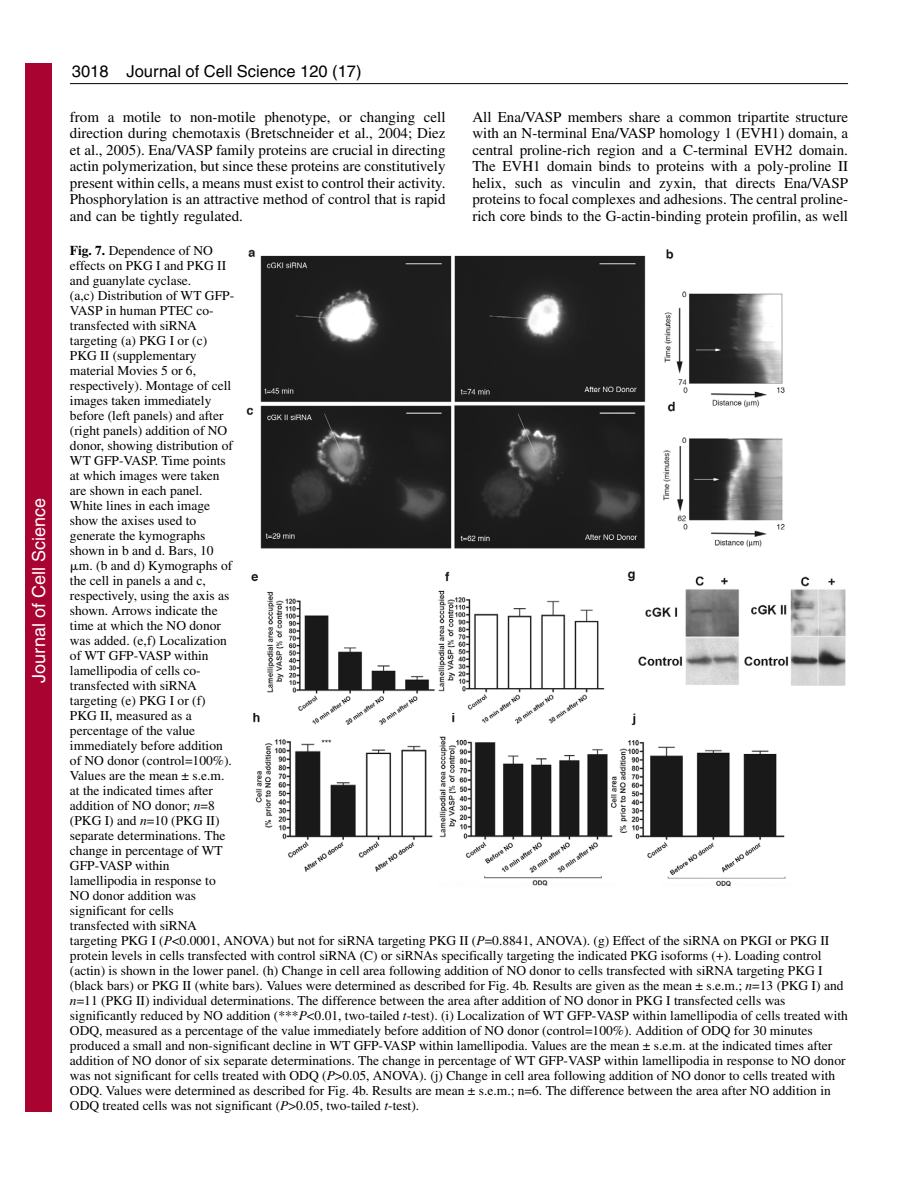
<style>
.page{position:relative;width:918px;height:1188px;background:#fff}
.page>*{position:absolute;margin:0;border:0;box-sizing:border-box;transform-origin:0 0}
.t1{font:18px "Helvetica";color:#fff}
.t2{font:16.5px "Helvetica";color:#000}
.t3{font:15px/16.5px "Times";color:#000;text-align:justify}
.t4{font:13.5px/15px "Times";color:#000}
.s1{font-weight:700}
.s2{font-family:"Mathematical Pi One"}
.s3{font-style:italic}
</style>
<div class="page">
<hr style="left:70px;top:83px;width:778px;height:1px;background:#000">
<img style="left:246px;top:249px;width:600px;height:638px">
<div style="left:26px;top:64px;width:26px;height:1048px;background:#a90332"></div>
<h1 class="t1" style="left:28px;top:683px;width:186px;rotate:-90deg">Journal of Cell Science</h1>
<p class="t2" style="left:127px;top:65px;width:237px">Journal of Cell Science 120 (17)</p>
<p class="t2" style="left:72px;top:65px;width:38px">3018</p>
<p class="t3" style="left:70px;top:110px;width:377px">from a motile to non-motile phenotype, or changing cell direction during chemotaxis (Bretschneider et al., 2004; Diez et al., 2005). Ena/VASP family proteins are crucial in directing actin polymerization, but since these proteins are constitutively present within cells, a means must exist to control their activity.<br>Phosphorylation is an attractive method of control that is rapid and can be tightly regulated.</p>
<p class="t3" style="left:472px;top:110px;width:377px">All Ena/VASP members share a common tripartite structure with an N-terminal Ena/VASP homology 1 (EVH1) domain, a central proline-rich region and a C-terminal EVH2 domain.<br>The EVH1 domain binds to proteins with a poly-proline II helix, such as vinculin and zyxin, that directs Ena/VASP proteins to focal complexes and adhesions. The central proline&shy;rich core binds to the G-actin-binding protein profilin, as well</p>
<p class="t4" style="left:70px;top:245px;width:780px"><span class="s1">Fig. 7.</span> Dependence of NO<br>effects on PKG I and PKG II<br>and guanylate cyclase.<br>(a,c) Distribution of WT GFP-<br>VASP in human PTEC co-<br>transfected with siRNA<br>targeting (a) PKG I or (c)<br>PKG II (supplementary<br>material Movies 5 or 6,<br>respectively). Montage of cell<br>images taken immediately<br>before (left panels) and after<br>(right panels) addition of NO<br>donor, showing distribution of<br>WT GFP-VASP. Time points<br>at which images were taken<br>are shown in each panel.<br>White lines in each image<br>show the axises used to<br>generate the kymographs<br>shown in b and d. Bars, 10<br><span class="s2">-</span>m. (b and d) Kymographs of<br>the cell in panels a and c,<br>respectively, using the axis as<br>shown. Arrows indicate the<br>time at which the NO donor<br>was added. (e,f) Localization<br>of WT GFP-VASP within<br>lamellipodia of cells co-<br>transfected with siRNA<br>targeting (e) PKG I or (f)<br>PKG II, measured as a<br>percentage of the value<br>immediately before addition<br>of NO donor (control=100%).<br>Values are the mean ± s.e.m.<br>at the indicated times after<br>addition of NO donor; <span class="s3">n</span>=8<br>(PKG I) and <span class="s3">n</span>=10 (PKG II)<br>separate determinations. The<br>change in percentage of WT<br>GFP-VASP within<br>lamellipodia in response to<br>NO donor addition was<br>significant for cells<br>transfected with siRNA<br>targeting PKG I (<span class="s3">P</span>&lt;0.0001, ANOVA) but not for siRNA targeting PKG II (<span class="s3">P</span>=0.8841, ANOVA). (g) Effect of the siRNA on PKGI or PKG II protein levels in cells transfected with control siRNA (C) or siRNAs specifically targeting the indicated PKG isoforms (+). Loading control (actin) is shown in the lower panel. (h) Change in cell area following addition of NO donor to cells transfected with siRNA targeting PKG I (black bars) or PKG II (white bars). Values were determined as described for Fig. 4b. Results are given as the mean ± s.e.m.; <span class="s3">n</span>=13 (PKG I) and <span class="s3">n</span>=11 (PKG II) individual determinations. The difference between the area after addition of NO donor in PKG I transfected cells was significantly reduced by NO addition (***<span class="s3">P</span>&lt;0.01, two-tailed <span class="s3">t</span>-test). (i) Localization of WT GFP-VASP within lamellipodia of cells treated with ODQ, measured as a percentage of the value immediately before addition of NO donor (control=100%). Addition of ODQ for 30 minutes produced a small and non-significant decline in WT GFP-VASP within lamellipodia. Values are the mean ± s.e.m. at the indicated times after addition of NO donor of six separate determinations. The change in percentage of WT GFP-VASP within lamellipodia in response to NO donor was not significant for cells treated with ODQ (<span class="s3">P</span>&gt;0.05, ANOVA). (j) Change in cell area following addition of NO donor to cells treated with ODQ. Values were determined as described for Fig. 4b. Results are mean ± s.e.m.; n=6. The difference between the area after NO addition in ODQ treated cells was not significant (<span class="s3">P</span>&gt;0.05, two-tailed <span class="s3">t</span>-test).</p>
</div>
